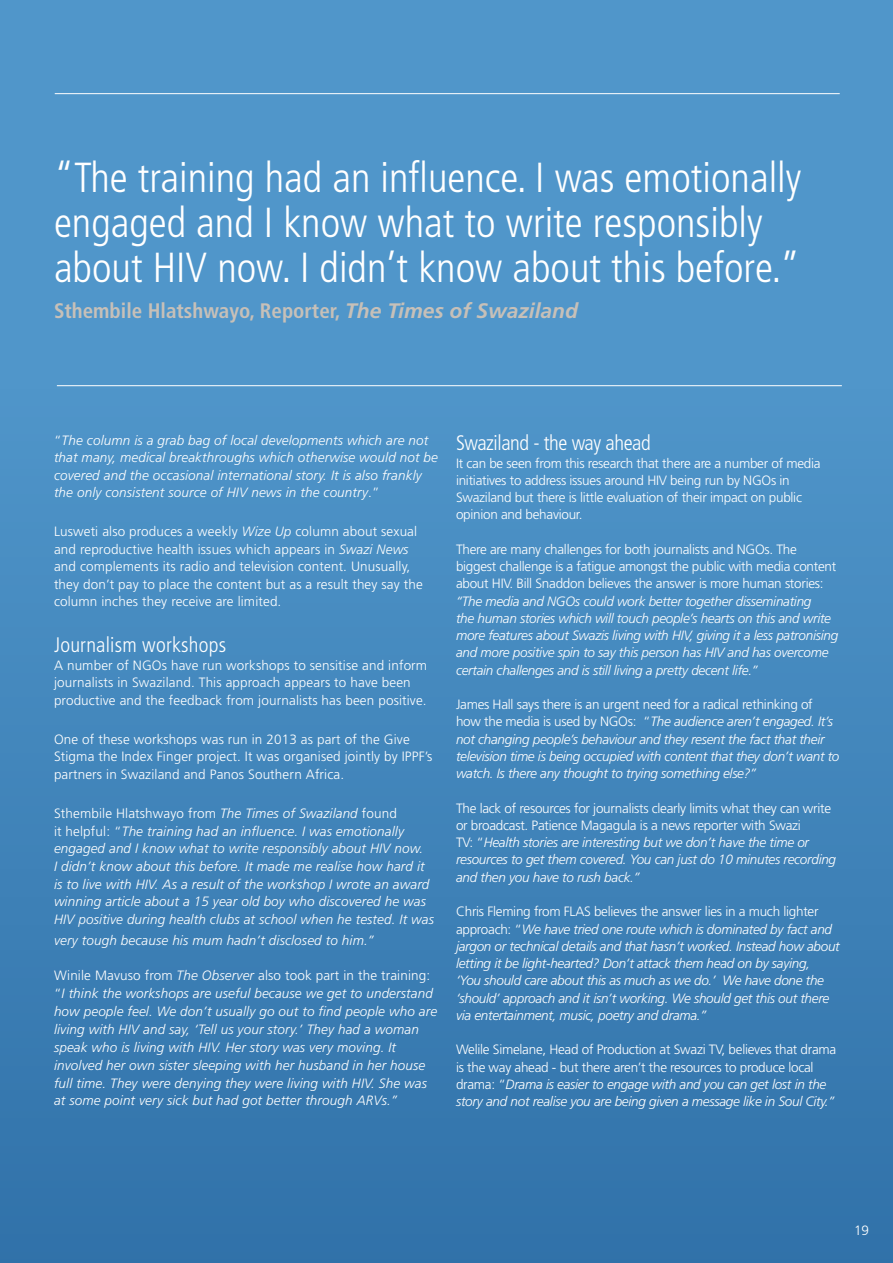
<style>
.page{position:relative;width:893px;height:1263px;background:#5096ca}
.page>*{position:absolute;margin:0;border:0;box-sizing:border-box;transform-origin:0 0}
.t1{font:300 condensed 42px/45px "Frutiger LT Std";color:#fff}
.t2{font:700 condensed 21px "Frutiger LT Std";color:#c7c0b8}
.t3{font:300 condensed 21px "Frutiger LT Std";letter-spacing:-.02em;color:#fff}
.t4{font:300 condensed 21px "Frutiger LT Std";letter-spacing:.01em;color:#fff}
.t5{font:italic 300 13.5px/17.2px "Frutiger LT Std";letter-spacing:-.02em;color:#fff}
.t6{font:italic 300 13.5px/17.9px "Frutiger LT Std";letter-spacing:.01em;color:#fff}
.t7{font:300 13.5px/17.2px "Frutiger LT Std";letter-spacing:-.02em;color:#fff}
.t8{font:300 13.5px/17.5px "Frutiger LT Std";letter-spacing:.01em;color:#fff}
.s1{font-style:italic;font-stretch:normal}
.s2{font-style:normal}
.s3{font-style:italic}
</style>
<div class="page">
<div style="left:0;top:386px;width:893px;height:877px;background:linear-gradient(to bottom,#4f95c9,#3172a9)"></div>
<hr style="left:55px;top:93px;width:785px;height:1px;background:#fff">
<hr style="left:57px;top:385px;width:785px;height:1px;background:#fff">
<h1 class="t1" style="left:54px;top:156px;width:749px">“The training had an influence. I was emotionally engaged and I know what to write responsibly about HIV now. I didn’t know about this before.”</h1>
<h2 class="t2" style="left:54px;top:299px;width:525px">Sthembile Hlatshwayo, Reporter, <span class="s1">The Times of Swaziland</span></h2>
<p class="t6" style="left:54px;top:431px;width:385px"><span class="s2">“</span>The column is a grab bag of local developments which are not that many, medical breakthroughs which otherwise would not be covered and the occasional international story. It is also frankly the only consistent source of HIV news in the country<span class="s2">.”</span></p>
<p class="t8" style="left:54px;top:523px;width:370px">Lusweti also produces a weekly <span class="s3">Wize Up</span> column about sexual and reproductive health issues which appears in <span class="s3">Swazi News </span>and complements its radio and television content. Unusually, they don’t pay to place the content but as a result they say the column inches they receive are limited.</p>
<h2 class="t4" style="left:54px;top:633px;width:174px">Journalism workshops</h2>
<p class="t8" style="left:54px;top:657px;width:375px">A number of NGOs have run workshops to sensitise and inform journalists in Swaziland. This approach appears to have been productive and the feedback from journalists has been positive.</p>
<p class="t8" style="left:54px;top:730px;width:380px">One of these workshops was run in 2013 as part of the Give<br>Stigma the Index Finger project. It was organised jointly by IPPF’s partners in Swaziland and Panos Southern Africa.</p>
<p class="t6" style="left:54px;top:804px;width:381px"><span class="s2">Sthembile Hlatshwayo from</span> The Times of Swaziland <span class="s2">found<br>it helpful: “</span>The training had an influence. I was emotionally engaged and I know what to write responsibly about HIV now.<br>I didn’t know about this before. It made me realise how hard it is to live with HIV. As a result of the workshop I wrote an award winning article about a 15 year old boy who discovered he was HIV positive during health clubs at school when he tested. It was</p>
<p class="t6" style="left:54px;top:932px;width:321px">very tough because his mum hadn’t disclosed to him.”</p>
<p class="t6" style="left:54px;top:967px;width:385px"><span class="s2">Winile Mavuso from</span> The Observer <span class="s2">also took part in the training: “</span>I think the workshops are useful because we get to understand how people feel. We don’t usually go out to find people who are living with HIV and say, ‘Tell us your story.’ They had a woman speak who is living with HIV. Her story was very moving. It involved her own sister sleeping with her husband in her house full time. They were denying they were living with HIV. She was at some point very sick but had got better through ARVs.”</p>
<h2 class="t3" style="left:456px;top:431px;width:196px">Swaziland - the way ahead</h2>
<p class="t7" style="left:456px;top:454px;width:366px">It can be seen from this research that there are a number of media initiatives to address issues around HIV being run by NGOs in Swaziland but there is little evaluation of their impact on public opinion and behaviour.</p>
<p class="t7" style="left:456px;top:541px;width:382px">There are many challenges for both journalists and NGOs. The biggest challenge is a fatigue amongst the public with media content about HIV. Bill Snaddon believes the answer is more human stories:</p>
<p class="t5" style="left:456px;top:592px;width:384px">“The media and NGOs could work better together disseminating<br>the human stories which will touch people’s hearts on this and write more features about Swazis living with HIV, giving it a less patronising and more positive spin to say this person has HIV and has overcome certain challenges and is still living a pretty decent life.”</p>
<p class="t5" style="left:456px;top:696px;width:385px"><span class="s2">James Hall says there is an urgent need for a radical rethinking of how the media is used by NGOs: “</span>The audience aren’t engaged. It’s not changing people’s behaviour and they resent the fact that their television time is being occupied with content that they don’t want to watch. Is there any thought to trying something else?”</p>
<p class="t5" style="left:456px;top:799px;width:382px"><span class="s2">The lack of resources for journalists clearly limits what they can write or broadcast. Patience Magagula is a news reporter with Swazi<br>TV: “</span>Health stories are interesting but we don’t have the time or resources to get them covered. You can just do 10 minutes recording and then you have to rush back.”</p>
<p class="t5" style="left:456px;top:903px;width:385px"><span class="s2">Chris Fleming from FLAS believes the answer lies in a much lighter approach: “</span>We have tried one route which is dominated by fact and jargon or technical details and that hasn’t worked. Instead how about letting it be light-hearted? Don’t attack them head on by saying,<br>‘You should care about this as much as we do.’ We have done the ‘should’ approach and it isn’t working. We should get this out there via entertainment, music, poetry and drama.”</p>
<p class="t7" style="left:456px;top:1041px;width:382px">Welile Simelane, Head of Production at Swazi TV, believes that drama is the way ahead - but there aren’t the resources to produce local drama: “<span class="s3">Drama is easier to engage with and you can get lost in the story and not realise you are being given a message like in Soul City.”</span></p>
<p class="t8" style="left:854px;top:1221px;width:16px">19</p>
</div>
